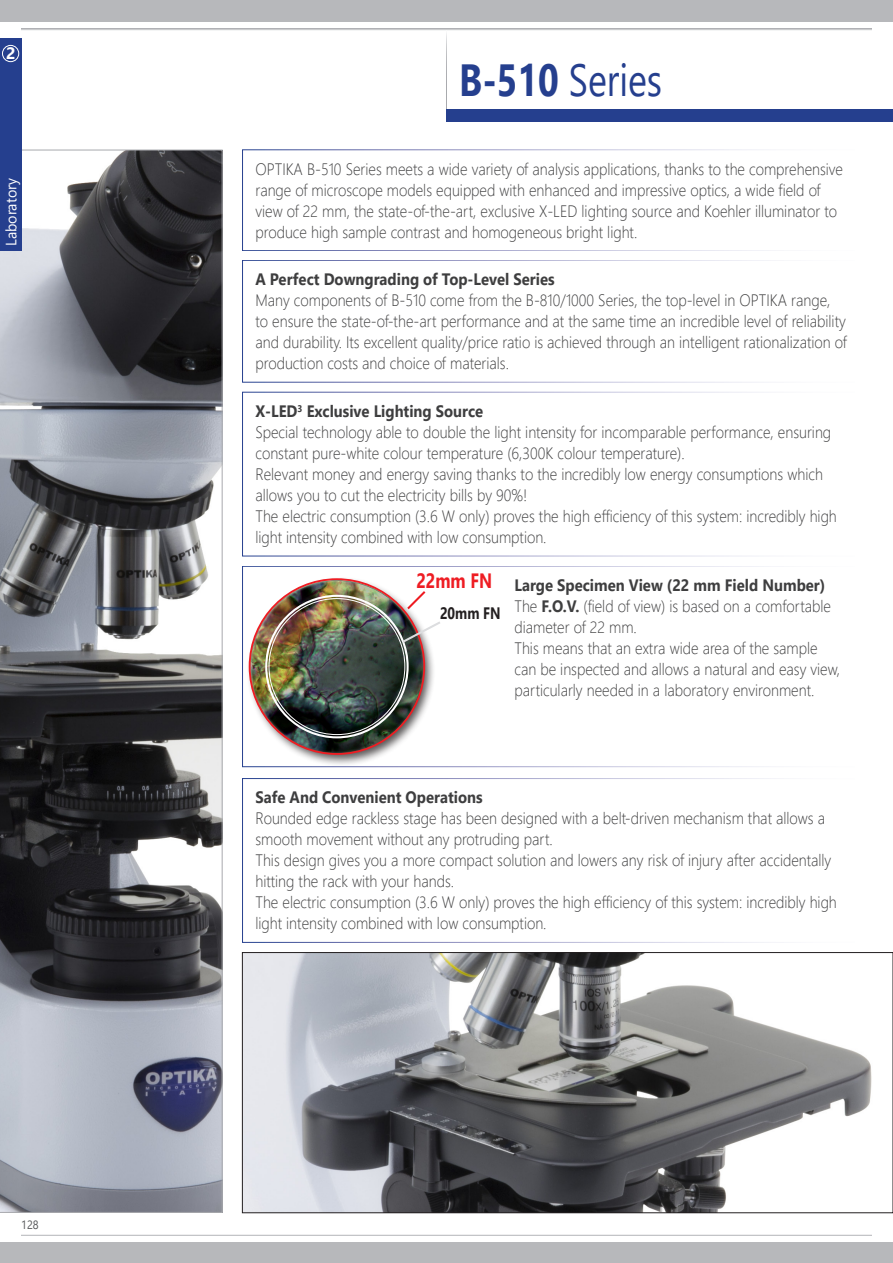
<style>
.page{position:relative;width:893px;height:1263px;background:#fff}
.page>*{position:absolute;margin:0;border:0;box-sizing:border-box;transform-origin:0 0}
.t1{font:45px "Segoe UI";color:#253f8e;scale:.8 1}
.t2{font:700 20.7px "Segoe UI";color:#ee1d23;scale:.8 1}
.t3{font:700 16.65px "Segoe UI";color:#231f20;scale:.8 1}
.t4{font:300 16.5px/21px "Segoe UI";color:#3e3e3f;scale:.9 1}
.t5{font:700 16.5px "Segoe UI";color:#3e3e3f;scale:.9 1}
.t6{font:700 16.5px "Segoe UI";color:#fff}
.t7{font:15px "Segoe UI";color:#fff;scale:.95 1}
.t8{font:12px "Segoe UI";color:#57585a;scale:.9 1}
.s1{font-weight:700}
</style>
<div class="page">
<hr style="left:21px;top:1233px;width:851px;height:2px;background:#f6f6f7">
<div style="left:0;top:1242px;width:893px;height:21px;background:#b7b8bb"></div>
<div style="left:0;top:0;width:893px;height:21px;background:#b7b8bb"></div>
<svg style="left:21px;top:28px;width:851px;height:3px"></svg>
<div style="left:247px;top:577px;width:189px;height:189px;background:#231f20;opacity:.75"></div>
<img style="left:250px;top:580px;width:173px;height:174px;border-radius:87px">
<svg style="left:400px;top:619px;width:40px;height:26px"></svg>
<svg style="left:0;top:150px;width:223px;height:1063px;background:#6e7076"></svg>
<img style="left:244px;top:954px;width:628px;height:257px">
<div style="left:242px;top:952px;width:651px;height:261px;border:1px solid #231f20"></div>
<div style="left:242px;top:260px;width:630px;height:122px;border:1px solid #fff"></div>
<div style="left:242px;top:392px;width:630px;height:164px;border:1px solid #fff"></div>
<div style="left:242px;top:778px;width:630px;height:164px;border:1px solid #fff"></div>
<div style="left:242px;top:150px;width:630px;height:101px;border:1px solid #fff"></div>
<div style="left:242px;top:566px;width:630px;height:201px;border:1px solid #fff"></div>
<div style="left:446px;top:109px;width:447px;height:13px;background:#253f8e"></div>
<div style="left:0;top:38px;width:21px;height:212px;background:#253f8e"></div>
<div style="left:2px;top:45px;width:17px;height:17px;border:1px solid #fff;border-radius:50%"></div>
<p class="t6" style="left:6px;top:37px;width:11px">2</p>
<p class="t7" style="left:-3px;top:246px;width:73px;rotate:-90deg">Laboratory</p>
<p class="t8" style="left:21px;top:1213px;width:21px">128</p>
<h1 class="t1" style="left:459px;top:37px;width:255px"><span class="s1">B-510</span> Series</h1>
<p class="t4" style="left:255px;top:157px;width:654px">OPTIKA B-510 Series meets a wide variety of analysis applications, thanks to the comprehensive range of microscope models equipped with enhanced and impressive optics, a wide field of view of 22 mm, the state-of-the-art, exclusive X-LED lighting source and Koehler illuminator to produce high sample contrast and homogeneous bright light.</p>
<p class="t5" style="left:255px;top:264px;width:334px">A Perfect Downgrading of Top-Level Series</p>
<p class="t4" style="left:255px;top:288px;width:659px">Many components of B-510 come from the B-810/1000 Series, the top-level in OPTIKA range, to ensure the state-of-the-art performance and at the same time an incredible level of reliability and durability. Its excellent quality/price ratio is achieved through an intelligent rationalization of production costs and choice of materials.</p>
<p class="t4" style="left:255px;top:399px;width:648px"><span class="s1">X-LED</span><sup>3</sup> <span class="s1">Exclusive Lighting Source<br></span>Special technology able to double the light intensity for incomparable performance, ensuring constant pure-white colour temperature (6,300K colour temperature).<br>Relevant money and energy saving thanks to the incredibly low energy consumptions which allows you to cut the electricity bills by 90%!<br>The electric consumption (3.6 W only) proves the high efficiency of this system: incredibly high light intensity combined with low consumption.</p>
<p class="t2" style="left:416px;top:561px;width:96px">22mm FN</p>
<p class="t3" style="left:440px;top:597px;width:77px">20mm FN</p>
<p class="t4" style="left:514px;top:573px;width:363px"><span class="s1">Large Specimen View (22 mm Field Number)<br></span>The <span class="s1">F.O.V.</span> (field of view) is based on a comfortable diameter of 22 mm.<br>This means that an extra wide area of the sample can be inspected and allows a natural and easy view, particularly needed in a laboratory environment.</p>
<p class="t5" style="left:255px;top:782px;width:254px">Safe And Convenient Operations</p>
<p class="t4" style="left:255px;top:806px;width:648px">Rounded edge rackless stage has been designed with a belt-driven mechanism that allows a smooth movement without any protruding part.<br>This design gives you a more compact solution and lowers any risk of injury after accidentally hitting the rack with your hands.<br>The electric consumption (3.6 W only) proves the high efficiency of this system: incredibly high light intensity combined with low consumption.</p>
</div>
